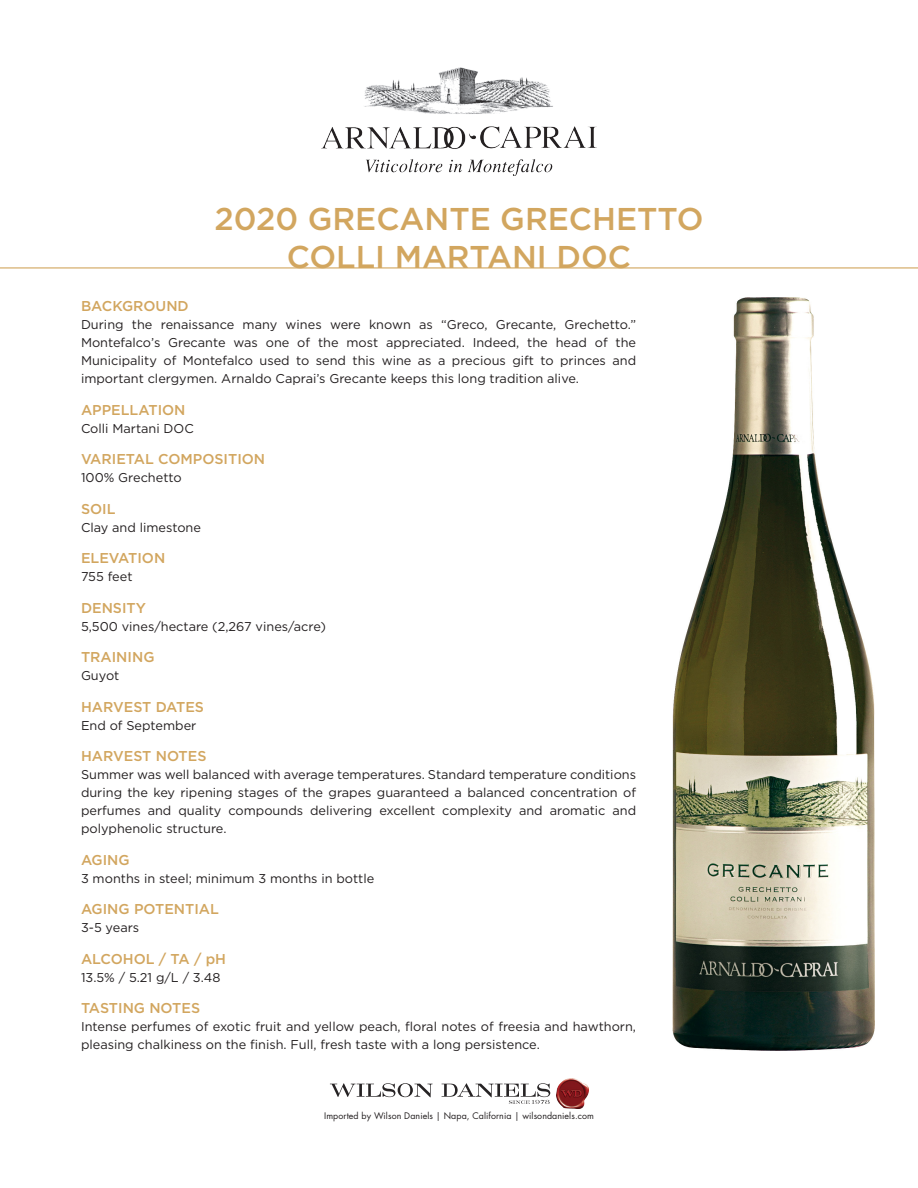
<style>
.page{position:relative;width:918px;height:1188px;background:#fff}
.page>*{position:absolute;margin:0;border:0;box-sizing:border-box;transform-origin:0 0}
.t1{font:500 31.5px "Gotham";color:#d2a65f}
.Subheads{font:500 14.25px "Gotham";color:#d2a65f}
.t2{font:12.75px/18px "Gotham";color:#231f20;text-align:justify}
.t3{font:8.85px "Futura Std";letter-spacing:.01em;color:#231f20}
</style>
<div class="page">
<img style="left:322px;top:68px;width:274px;height:108px">
<hr style="left:0;top:267px;width:918px;height:1px;background:#d2a65f">
<img style="left:672px;top:298px;width:203px;height:752px">
<svg style="left:330px;top:1083px;width:103px;height:14px"></svg>
<img style="left:556px;top:1079px;width:32px;height:29px">
<svg style="left:442px;top:1083px;width:108px;height:21px"></svg>
<p class="t1" style="left:214px;top:198px;width:491px">2020 GRECANTE GRECHETTO</p>
<p class="t1" style="left:287px;top:236px;width:346px">COLLI MARTANI DOC</p>
<p class="Subheads" style="left:81px;top:297px;width:109px">BACKGROUND</p>
<p class="t2" style="left:81px;top:315px;width:557px">During the renaissance many wines were known as “Greco, Grecante, Grechetto.” Montefalco’s Grecante was one of the most appreciated. Indeed, the head of the Municipality of Montefalco used to send this wine as a precious gift to princes and important clergymen. Arnaldo Caprai’s Grecante keeps this long tradition alive.</p>
<p class="Subheads" style="left:81px;top:400px;width:106px">APPELLATION</p>
<p class="t2" style="left:81px;top:419px;width:114px">Colli Martani DOC</p>
<p class="Subheads" style="left:81px;top:450px;width:186px">VARIETAL COMPOSITION</p>
<p class="t2" style="left:81px;top:468px;width:102px">100% Grechetto</p>
<p class="Subheads" style="left:81px;top:499px;width:36px">SOIL</p>
<p class="t2" style="left:81px;top:518px;width:121px">Clay and limestone</p>
<p class="Subheads" style="left:81px;top:549px;width:86px">ELEVATION</p>
<p class="t2" style="left:81px;top:567px;width:53px">755 feet</p>
<p class="Subheads" style="left:81px;top:598px;width:67px">DENSITY</p>
<p class="t2" style="left:81px;top:617px;width:247px">5,500 vines/hectare (2,267 vines/acre)</p>
<p class="Subheads" style="left:81px;top:648px;width:75px">TRAINING</p>
<p class="t2" style="left:81px;top:666px;width:40px">Guyot</p>
<p class="Subheads" style="left:81px;top:697px;width:125px">HARVEST DATES</p>
<p class="t2" style="left:81px;top:716px;width:117px">End of September</p>
<p class="Subheads" style="left:81px;top:747px;width:127px">HARVEST NOTES</p>
<p class="t2" style="left:81px;top:765px;width:557px">Summer was well balanced with average temperatures. Standard temperature conditions during the key ripening stages of the grapes guaranteed a balanced concentration of perfumes and quality compounds delivering excellent complexity and aromatic and polyphenolic structure.</p>
<p class="Subheads" style="left:81px;top:850px;width:50px">AGING</p>
<p class="t2" style="left:81px;top:869px;width:295px">3 months in steel; minimum 3 months in bottle</p>
<p class="Subheads" style="left:81px;top:900px;width:139px">AGING POTENTIAL</p>
<p class="t2" style="left:81px;top:918px;width:60px">3-5 years</p>
<p class="Subheads" style="left:81px;top:949px;width:147px">ALCOHOL / TA / pH</p>
<p class="t2" style="left:81px;top:968px;width:141px">13.5% / 5.21 g/L / 3.48</p>
<p class="Subheads" style="left:81px;top:999px;width:121px">TASTING NOTES</p>
<p class="t2" style="left:81px;top:1017px;width:557px">Intense perfumes of exotic fruit and yellow peach, floral notes of freesia and hawthorn, pleasing chalkiness on the finish. Full, fresh taste with a long persistence.</p>
<p class="t3" style="left:324px;top:1110px;width:271px">Imported by Wilson Daniels | Napa, California | wilsondaniels.com</p>
</div>
